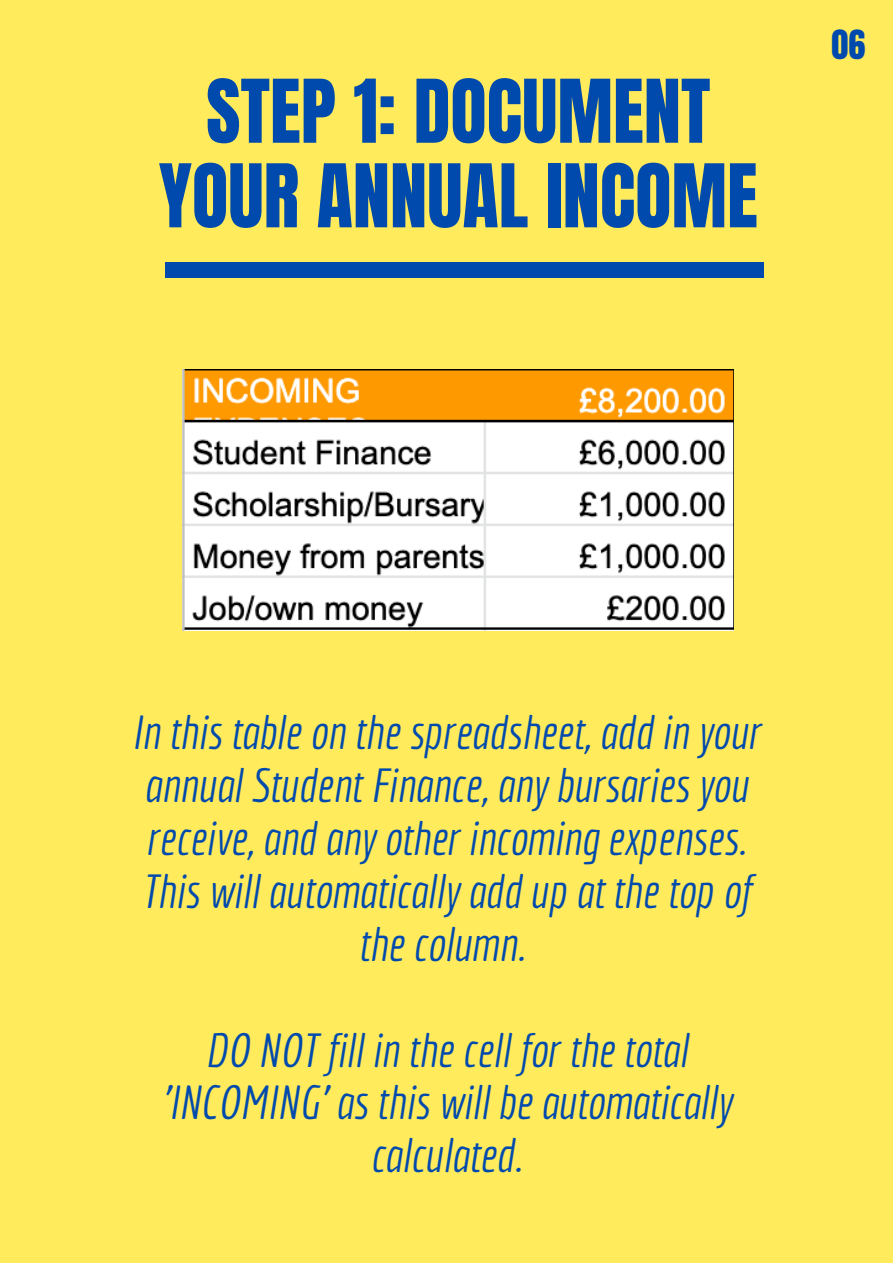
<style>
.page{position:relative;width:893px;height:1264px;background:#fff}
.page>*{position:absolute;margin:0;border:0;box-sizing:border-box;transform-origin:0 0}
.t1{font:74.55px/84.6px "Anton";color:#004aad;text-align:center}
.t2{font:italic 46.65px/52.8px "Economica";color:#004aad;text-align:center}
.t3{font:34.05px "Anton";color:#004aad}
</style>
<div class="page">
<div style="left:0;top:0;width:892px;height:1262px;background:#ffeb5b"></div>
<div style="left:165px;top:262px;width:598px;height:16px;background:#004aad"></div>
<img style="left:183px;top:370px;width:550px;height:261px">
<h1 class="t1" style="left:159px;top:70px;width:600px">STEP 1: DOCUMENT<br>YOUR ANNUAL INCOME</h1>
<p class="t3" style="left:831px;top:20px;width:35px">06</p>
<p class="t2" style="left:132px;top:705px;width:630px">In this table on the spreadsheet, add in your annual Student Finance, any bursaries you receive, and any other incoming expenses.<br>This will automatically add up at the top of the column.</p>
<p class="t2" style="left:161px;top:1022px;width:572px">DO NOT fill in the cell for the total 'INCOMING' as this will be automatically calculated.</p>
</div>
